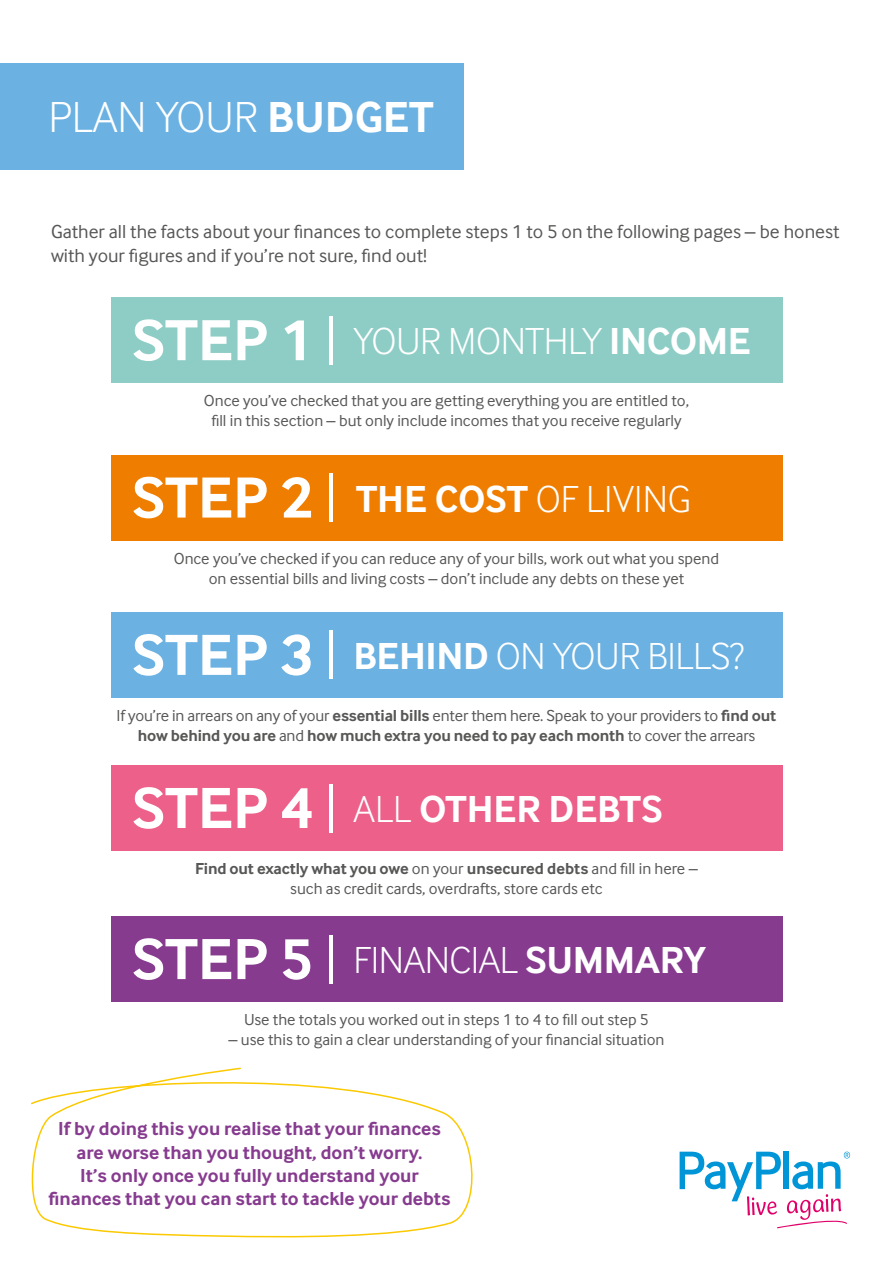
<style>
.page{position:relative;width:893px;height:1263px;background:#fff}
.page>*{position:absolute;margin:0;border:0;box-sizing:border-box;transform-origin:0 0}
.t1{font:300 45px "Inter Face";color:#fff}
.t2{font:300 39px "Inter Face";letter-spacing:-.01em;color:#fff}
.t3{font:700 39px "Inter Face";color:#fff}
.t4{font:700 19.5px/23.4px "Inter Face";color:#863b8f;text-align:center}
.t5{font:19.5px/23.4px "Inter Face";color:#575756}
.t6{font:16.5px/19.8px "Inter Face";color:#575756;text-align:center}
.s1{font-weight:700}
.s2{font-weight:700;font-size:60px}
.s3{font-size:60px}
.s4{font-weight:300;font-size:60px}
.s5{font-weight:300}
</style>
<div class="page">
<div style="left:0;top:64px;width:463px;height:106px;background:#6bb1e2"></div>
<div style="left:111px;top:298px;width:671px;height:85px;background:#8dcdc5"></div>
<div style="left:111px;top:455px;width:671px;height:85px;background:#ef7d00"></div>
<div style="left:111px;top:612px;width:671px;height:85px;background:#6bb1e2"></div>
<div style="left:111px;top:765px;width:671px;height:85px;background:#ec6089"></div>
<svg style="left:680px;top:1152px;width:170px;height:76px"></svg>
<svg style="left:31px;top:1067px;width:442px;height:171px"></svg>
<div style="left:111px;top:916px;width:671px;height:85px;background:#863b8f"></div>
<h1 class="t1" style="left:49px;top:92px;width:387px">PLAN YOUR <span class="s1">BUDGET</span></h1>
<p class="t5" style="left:51px;top:220px;width:790px">Gather all the facts about your finances to complete steps 1 to 5 on the following pages – be honest with your figures and if you’re not sure, find out!</p>
<h2 class="t2" style="left:132px;top:319px;width:620px"><span class="s2">STEP 1</span> <span class="s3">|</span> YOUR MONTHLY <span class="s1">INCOME</span></h2>
<p class="t6" style="left:204px;top:391px;width:487px">Once you’ve checked that you are getting everything you are entitled to, fill in this section – but only include incomes that you receive regularly</p>
<h2 class="t2" style="left:132px;top:476px;width:560px"><span class="s2">STEP 2</span> <span class="s3">|</span> <span class="s1">THE COST</span> OF LIVING</h2>
<p class="t6" style="left:174px;top:548px;width:547px">Once you’ve checked if you can reduce any of your bills, work out what you spend on essential bills and living costs – don’t include any debts on these yet</p>
<h2 class="t2" style="left:132px;top:634px;width:614px"><span class="s2">STEP 3</span> <span class="s3">|</span> <span class="s1">BEHIND</span> ON YOUR BILLS?</h2>
<p class="t6" style="left:117px;top:706px;width:661px">If you’re in arrears on any of your <span class="s1">essential bills</span> enter them here. Speak to your providers to <span class="s1">find out how behind you are</span> and <span class="s1">how much extra you need to pay each month</span> to cover the arrears</p>
<h2 class="t3" style="left:132px;top:786px;width:532px"><span class="s3">STEP 4</span> <span class="s4">|</span> <span class="s5">ALL</span> OTHER DEBTS</h2>
<p class="t6" style="left:195px;top:859px;width:504px"><span class="s1">Find out exactly what you owe</span> on your <span class="s1">unsecured debts</span> and fill in here – such as credit cards, overdrafts, store cards etc</p>
<h2 class="t2" style="left:132px;top:938px;width:576px"><span class="s2">STEP 5</span> <span class="s3">|</span> FINANCIAL <span class="s1">SUMMARY</span></h2>
<p class="t6" style="left:244px;top:1010px;width:406px">Use the totals you worked out in steps 1 to 4 to fill out step 5</p>
<p class="t6" style="left:228px;top:1030px;width:438px">– use this to gain a clear understanding of your financial situation</p>
<p class="t4" style="left:48px;top:1117px;width:403px">If by doing this you realise that your finances are worse than you thought, don’t worry.<br>It’s only once you fully understand your finances that you can start to tackle your debts</p>
</div>
